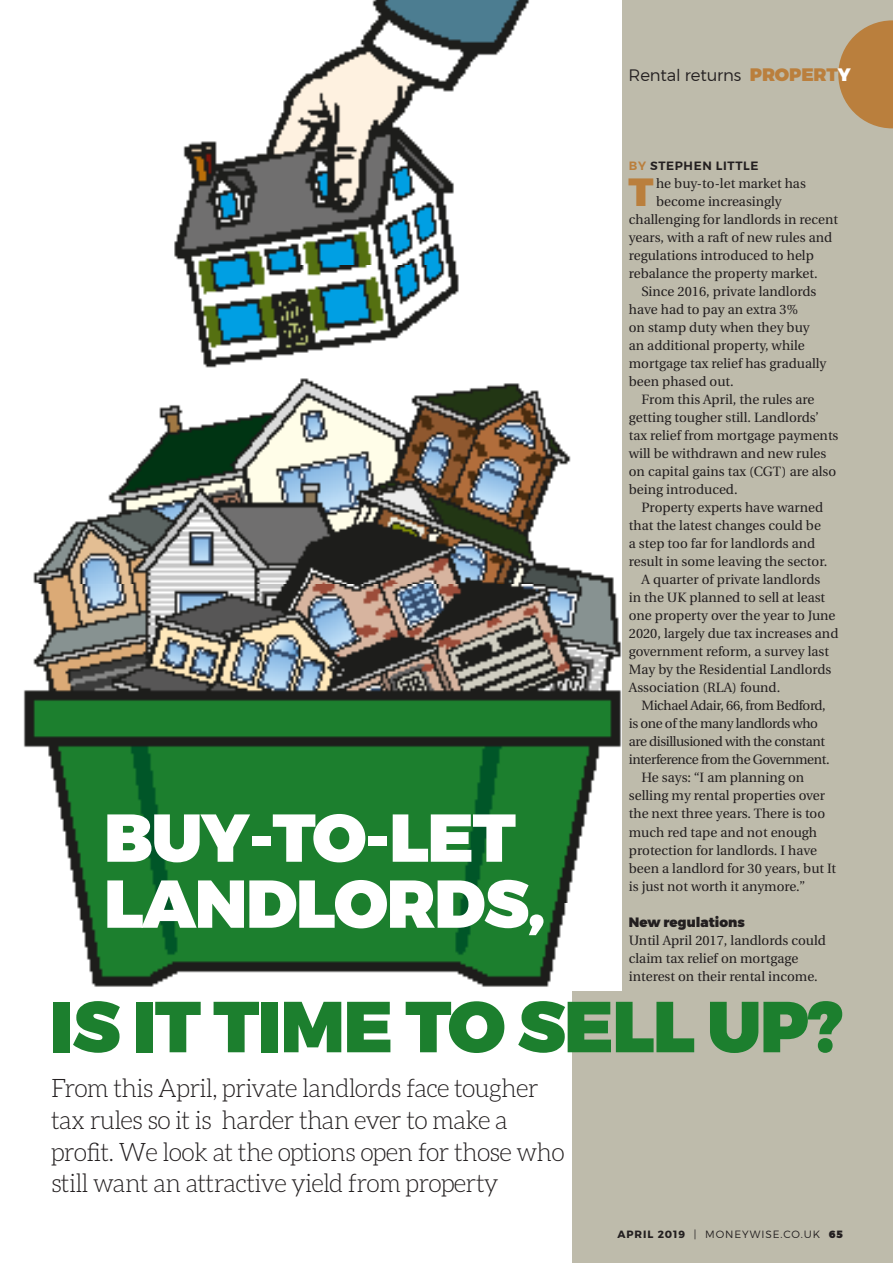
<style>
.page{position:relative;width:893px;height:1263px;background:#fff}
.page>*{position:absolute;margin:0;border:0;box-sizing:border-box;transform-origin:0 0}
.t1{font:900 72px "Montserrat";letter-spacing:-.02em;color:#1c7f2e}
.t2{font:900 67.5px "Montserrat";letter-spacing:-.02em;color:#fff}
.List_Paragraph{font:900 39.15px "Montserrat";color:#ba7f3d}
.t3{font:300 25.5px/31.5px "Aleo";letter-spacing:-.03em;color:#231f20}
.t4{font:300 16.5px "Montserrat";letter-spacing:-.01em;color:#231f20}
.List_Paragraph-2{font:13.5px/18px "Utopia";color:#231f20}
.List_Paragraph-3{font:13.5px/18px "Utopia";letter-spacing:-.03em;color:#231f20}
.List_Paragraph-4{font:900 13.5px "Montserrat";color:#231f20}
.H_H_Body_First{font:600 12px "Montserrat";letter-spacing:.05em;color:#231f20}
.t5{font:300 10.5px "Montserrat";letter-spacing:.09em;color:#231f20}
.s1{font-weight:900;font-size:18px;color:#ba7f3d}
.s2{font-weight:900;font-size:18px;color:#fff}
.s3{color:#ba7f3d}
.s4{font-weight:700}
.s5{font-weight:900}
</style>
<div class="page">
<div style="left:573px;top:0;width:320px;height:1263px;background:#bebbab"></div>
<img style="left:23px;top:0;width:598px;height:991px">
<svg style="left:838px;top:20px;width:55px;height:108px"></svg>
<p class="t2" style="left:104px;top:795px;width:413px">BUY-TO-LET</p>
<p class="t2" style="left:104px;top:861px;width:443px">LANDLORDS,</p>
<p class="t4" style="left:629px;top:65px;width:224px">Rental returns <span class="s1">PROPERT</span><span class="s2">Y</span></p>
<p class="H_H_Body_First" style="left:629px;top:159px;width:131px"><span class="s3">BY</span> STEPHEN LITTLE</p>
<p class="List_Paragraph" style="left:629px;top:168px;width:27px">T</p>
<p class="List_Paragraph-2" style="left:656px;top:175px;width:151px">he buy-to-let market has</p>
<p class="List_Paragraph-2" style="left:656px;top:193px;width:127px">become increasingly</p>
<p class="List_Paragraph-2" style="left:629px;top:211px;width:211px">challenging for landlords in recent</p>
<p class="List_Paragraph-2" style="left:629px;top:229px;width:205px">years, with a raft of new rules and</p>
<p class="List_Paragraph-2" style="left:629px;top:247px;width:187px">regulations introduced to help</p>
<p class="List_Paragraph-2" style="left:629px;top:265px;width:190px">rebalance the property market.</p>
<p class="List_Paragraph-2" style="left:629px;top:283px;width:199px;text-indent:13px">Since 2016, private landlords have had to pay an extra 3%<br>on stamp duty when they buy an additional property, while mortgage tax relief has gradually been phased out.</p>
<p class="List_Paragraph-2" style="left:629px;top:391px;width:211px;text-indent:13px">From this April, the rules are getting tougher still. Landlords’ tax relief from mortgage payments will be withdrawn and new rules on capital gains tax (CGT) are also being introduced.</p>
<p class="List_Paragraph-2" style="left:629px;top:499px;width:200px;text-indent:13px">Property experts have warned that the latest changes could be a step too far for landlords and result in some leaving the sector.</p>
<p class="List_Paragraph-2" style="left:629px;top:571px;width:211px;text-indent:13px">A quarter of private landlords<br>in the UK planned to sell at least one property over the year to June<br>2020, largely due tax increases and government reform, a survey last<br>May by the Residential Landlords<br>Association (RLA) found.</p>
<p class="List_Paragraph-3" style="left:629px;top:697px;width:202px;text-indent:13px">Michael Adair, 66, from Bedford, is one of the many landlords who are disillusioned with the constant interference from the Government.</p>
<p class="List_Paragraph-2" style="left:629px;top:769px;width:209px;text-indent:13px">He says: “I am planning on selling my rental properties over the next three years. There is too much red tape and not enough protection for landlords. I have been a landlord for 30 years, but It is just not worth it anymore.”</p>
<p class="List_Paragraph-4" style="left:629px;top:913px;width:118px">New regulations</p>
<p class="List_Paragraph-2" style="left:629px;top:931px;width:199px">Until April 2017, landlords could claim tax relief on mortgage interest on their rental income.</p>
<p class="t1" style="left:50px;top:982px;width:795px">IS IT TIME TO SELL UP?</p>
<p class="t3" style="left:51px;top:1073px;width:515px">From this April, private landlords face tougher tax rules so it is harder than ever to make a profit. We look at the options open for those who still want an attractive yield from property</p>
<p class="t5" style="left:617px;top:1228px;width:227px"><span class="s4">APRIL 2019</span> | MONEYWISE.CO.UK <span class="s5">65</span></p>
</div>
